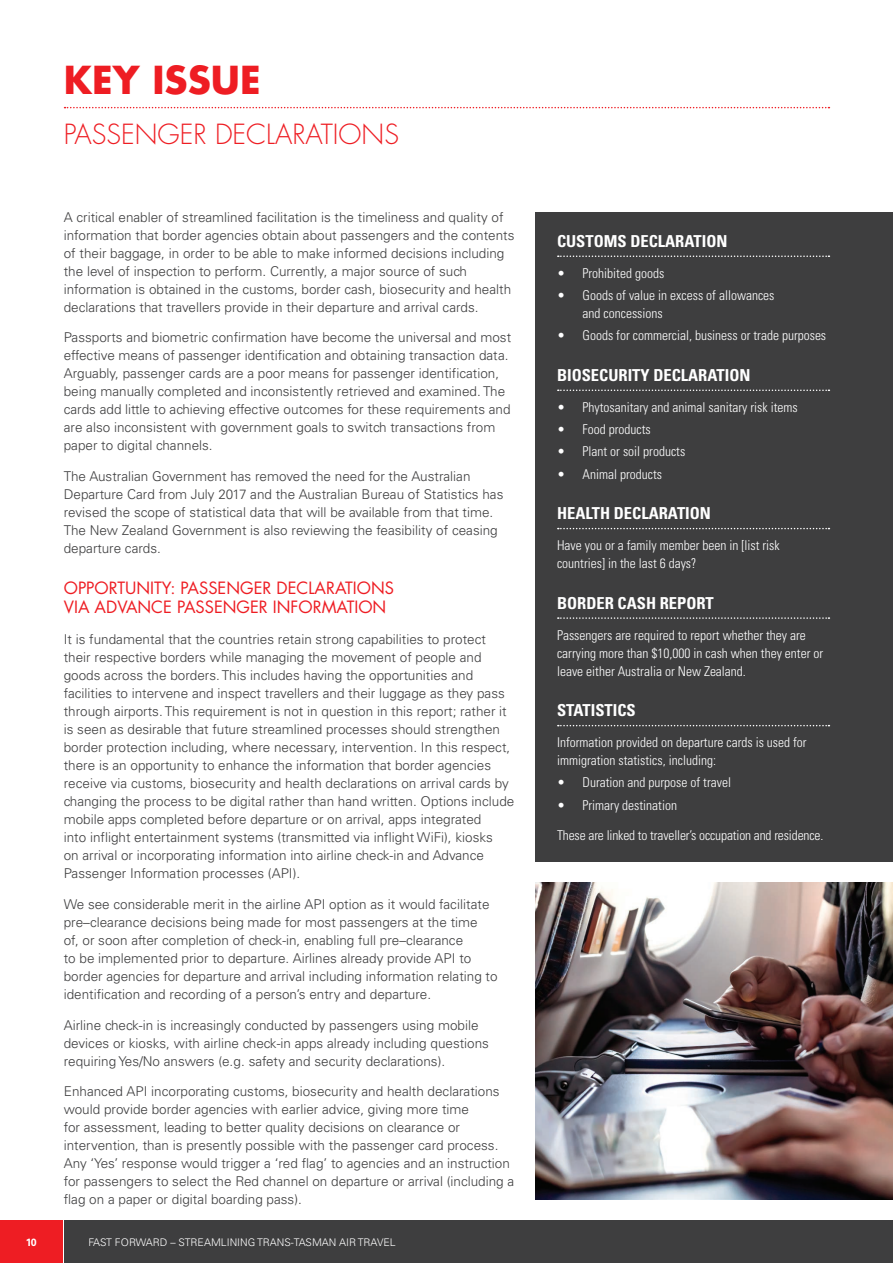
<style>
.page{position:relative;width:893px;height:1263px;background:#fff}
.page>*{position:absolute;margin:0;border:0;box-sizing:border-box;transform-origin:0 0}
.t1{font:700 37.5px "Futura CE";color:#ee1d23}
.t2{font:300 27px "Futura CE";color:#ee1d23}
.t3{font:700 condensed 16.5px "Univers";color:#fff}
.t4{font:16.5px/19.5px "Futura CE";color:#ee1d23}
.t5{font:300 13.5px/18px "Univers";color:#3e3e3f}
.t6{font:300 condensed 13.5px/18px "Univers";color:#fff}
.t7{font:300 10.5px "Univers";color:#fff}
.t8{font:700 10.5px "Univers";color:#fff}
</style>
<div class="page">
<div style="left:0;top:1220px;width:63px;height:43px;background:#ee1d23"></div>
<div style="left:64px;top:1220px;width:829px;height:43px;background:#3e3e3f"></div>
<svg style="left:65px;top:107px;width:764px;height:1px"></svg>
<div style="left:536px;top:213px;width:357px;height:649px;background:#3e3e3f"></div>
<svg style="left:558px;top:255px;width:271px;height:2px"></svg>
<svg style="left:558px;top:389px;width:271px;height:2px"></svg>
<svg style="left:558px;top:528px;width:271px;height:1px"></svg>
<svg style="left:558px;top:617px;width:271px;height:2px"></svg>
<svg style="left:558px;top:725px;width:271px;height:1px"></svg>
<img style="left:536px;top:883px;width:357px;height:316px">
<h1 class="t1" style="left:64px;top:52px;width:198px">KEY ISSUE</h1>
<h2 class="t2" style="left:64px;top:117px;width:337px">PASSENGER DECLARATIONS</h2>
<p class="t5" style="left:64px;top:208px;width:452px">A critical enabler of streamlined facilitation is the timeliness and quality of information that border agencies obtain about passengers and the contents of their baggage, in order to be able to make informed decisions including the level of inspection to perform. Currently, a major source of such information is obtained in the customs, border cash, biosecurity and health declarations that travellers provide in their departure and arrival cards.</p>
<p class="t5" style="left:64px;top:329px;width:449px">Passports and biometric confirmation have become the universal and most effective means of passenger identification and obtaining transaction data.<br>Arguably, passenger cards are a poor means for passenger identification, being manually completed and inconsistently retrieved and examined. The cards add little to achieving effective outcomes for these requirements and are also inconsistent with government goals to switch transactions from paper to digital channels.</p>
<p class="t5" style="left:64px;top:467px;width:441px">The Australian Government has removed the need for the Australian Departure Card from July 2017 and the Australian Bureau of Statistics has revised the scope of statistical data that will be available from that time.<br>The New Zealand Government is also reviewing the feasibility of ceasing departure cards.</p>
<p class="t4" style="left:64px;top:578px;width:332px">OPPORTUNITY: PASSENGER DECLARATIONS<br>VIA ADVANCE PASSENGER INFORMATION</p>
<p class="t5" style="left:64px;top:630px;width:452px">It is fundamental that the countries retain strong capabilities to protect their respective borders while managing the movement of people and goods across the borders. This includes having the opportunities and facilities to intervene and inspect travellers and their luggage as they pass through airports. This requirement is not in question in this report; rather it is seen as desirable that future streamlined processes should strengthen border protection including, where necessary, intervention. In this respect, there is an opportunity to enhance the information that border agencies receive via customs, biosecurity and health declarations on arrival cards by changing the process to be digital rather than hand written. Options include mobile apps completed before departure or on arrival, apps integrated<br>into inflight entertainment systems (transmitted via inflight WiFi), kiosks<br>on arrival or incorporating information into airline check-in and Advance Passenger Information processes (API).</p>
<p class="t5" style="left:64px;top:895px;width:435px">We see considerable merit in the airline API option as it would facilitate pre–clearance decisions being made for most passengers at the time<br>of, or soon after completion of check-in, enabling full pre–clearance<br>to be implemented prior to departure. Airlines already provide API to border agencies for departure and arrival including information relating to identification and recording of a person’s entry and departure.</p>
<p class="t5" style="left:64px;top:1016px;width:427px">Airline check-in is increasingly conducted by passengers using mobile devices or kiosks, with airline check-in apps already including questions requiring Yes/No answers (e.g. safety and security declarations).</p>
<p class="t5" style="left:64px;top:1083px;width:452px">Enhanced API incorporating customs, biosecurity and health declarations would provide border agencies with earlier advice, giving more time<br>for assessment, leading to better quality decisions on clearance or intervention, than is presently possible with the passenger card process.<br>Any ‘Yes’ response would trigger a ‘red flag’ to agencies and an instruction for passengers to select the Red channel on departure or arrival (including a flag on a paper or digital boarding pass).</p>
<p class="t8" style="left:26px;top:1236px;width:13px">10</p>
<p class="t7" style="left:88px;top:1236px;width:309px">FAST FORWARD – STREAMLINING TRANS-TASMAN AIR TRAVEL</p>
<p class="t3" style="left:557px;top:231px;width:172px">CUSTOMS DECLARATION</p>
<p class="t6" style="left:557px;top:264px;width:109px">• Prohibited goods</p>
<p class="t6" style="left:583px;top:286px;width:193px;text-indent:-26px">• Goods of value in excess of allowances and concessions</p>
<p class="t6" style="left:557px;top:326px;width:271px">• Goods for commercial, business or trade purposes</p>
<p class="t3" style="left:557px;top:365px;width:195px">BIOSECURITY DECLARATION</p>
<p class="t6" style="left:557px;top:398px;width:242px">• Phytosanitary and animal sanitary risk items</p>
<p class="t6" style="left:557px;top:420px;width:95px">• Food products</p>
<p class="t6" style="left:557px;top:443px;width:130px">• Plant or soil products</p>
<p class="t6" style="left:557px;top:465px;width:106px">• Animal products</p>
<p class="t3" style="left:557px;top:503px;width:155px">HEALTH DECLARATION</p>
<p class="t6" style="left:557px;top:536px;width:224px">Have you or a family member been in [list risk countries] in the last 6 days?</p>
<p class="t3" style="left:557px;top:593px;width:158px">BORDER CASH REPORT</p>
<p class="t6" style="left:557px;top:626px;width:268px">Passengers are required to report whether they are carrying more than $10,000 in cash when they enter or leave either Australia or New Zealand.</p>
<p class="t3" style="left:557px;top:700px;width:80px">STATISTICS</p>
<p class="t6" style="left:557px;top:733px;width:251px">Information provided on departure cards is used for immigration statistics, including:</p>
<p class="t6" style="left:557px;top:774px;width:175px">• Duration and purpose of travel</p>
<p class="t6" style="left:557px;top:796px;width:121px">• Primary destination</p>
<p class="t6" style="left:557px;top:827px;width:268px">These are linked to traveller’s occupation and residence.</p>
</div>
